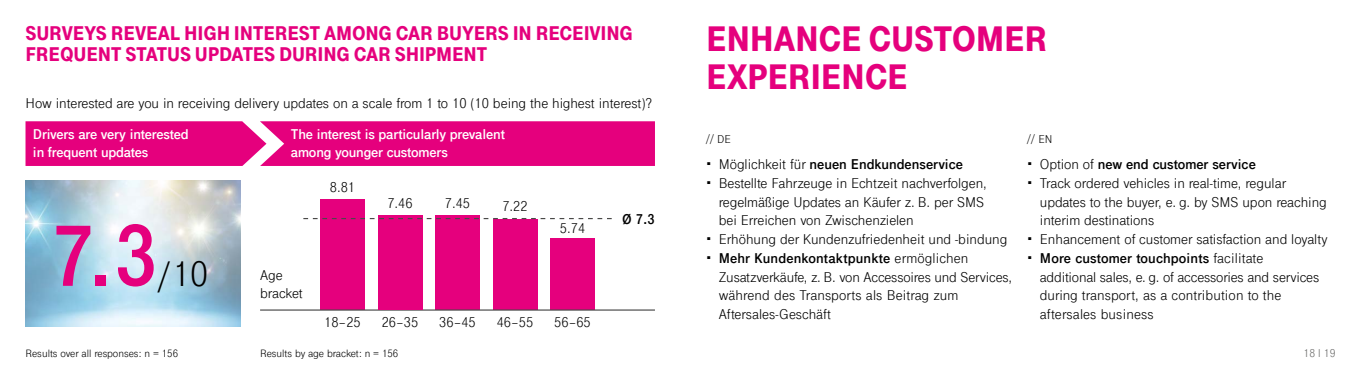
<style>
.page{position:relative;width:1361px;height:383px;background:#fff}
.page>*{position:absolute;margin:0;border:0;box-sizing:border-box;transform-origin:0 0}
.t1{font:700 90px "Tele Grotesk Next";color:#e5007d}
.t2{font:900 37.5px/37.5px "Tele Grotesk Next";letter-spacing:-.01em;color:#e5007d}
.t3{font:37.5px "Tele Grotesk Next";color:#000}
.t4{font:900 21px/21px "Tele Grotesk Next";letter-spacing:-.01em;color:#e5007d}
.t5{font:15px/18.8px "Tele Grotesk Next";color:#000}
.t6{font:700 15px/18.8px "Tele Grotesk Next";letter-spacing:-.01em;color:#fff}
.t7{font:700 15px "Tele Grotesk Next";color:#000}
.t8{font:12px "Tele Grotesk Next";color:#000}
.t9{font:12px "Tele Grotesk Next";color:#6a6a69}
.t10{font:11.25px "Tele Grotesk Next";letter-spacing:-.005em;color:#000}
.s1{font-weight:700}
</style>
<div class="page">
<img style="left:26px;top:181px;width:215px;height:146px">
<div style="left:26px;top:121px;width:629px;height:45px;background:#e5007d"></div>
<div style="left:320px;top:199px;width:45px;height:111px;background:#e5007d"></div>
<div style="left:435px;top:215px;width:45px;height:95px;background:#e5007d"></div>
<div style="left:493px;top:219px;width:44px;height:90px;background:#e5007d"></div>
<div style="left:550px;top:239px;width:45px;height:71px;background:#e5007d"></div>
<hr style="left:260px;top:309px;width:395px;height:1px;background:#494948">
<div style="left:378px;top:215px;width:44px;height:95px;background:#e5007d"></div>
<svg style="left:303px;top:218px;width:309px;height:1px"></svg>
<h3 class="t4" style="left:26px;top:23px;width:609px">SURVEYS REVEAL HIGH INTEREST AMONG CAR BUYERS IN RECEIVING<br>FREQUENT STATUS UPDATES DURING CAR SHIPMENT</h3>
<p class="t5" style="left:26px;top:94px;width:628px">How interested are you in receiving delivery updates on a scale from 1 to 10 (10 being the highest interest)?</p>
<p class="t6" style="left:33px;top:124px;width:157px">Drivers are very interested in frequent updates</p>
<p class="t6" style="left:291px;top:124px;width:216px">The interest is particularly prevalent among younger customers</p>
<h1 class="t1" style="left:51px;top:206px;width:109px">7.3</h1>
<h2 class="t3" style="left:158px;top:253px;width:51px">/10</h2>
<p class="t5" style="left:330px;top:178px;width:27px">8.81</p>
<p class="t5" style="left:387px;top:194px;width:27px">7.46</p>
<p class="t5" style="left:260px;top:265px;width:44px">Age bracket</p>
<p class="t5" style="left:324px;top:312px;width:38px">18–25</p>
<p class="t5" style="left:382px;top:312px;width:38px">26–35</p>
<p class="t10" style="left:26px;top:347px;width:154px">Results over all responses: n = 156</p>
<p class="t10" style="left:260px;top:347px;width:140px">Results by age bracket: n = 156</p>
<p class="t5" style="left:445px;top:194px;width:27px">7.45</p>
<p class="t5" style="left:439px;top:312px;width:38px">36–45</p>
<p class="t5" style="left:502px;top:196px;width:27px">7.22</p>
<p class="t5" style="left:497px;top:312px;width:38px">46–55</p>
<p class="t5" style="left:560px;top:218px;width:27px">5.74</p>
<p class="t5" style="left:554px;top:312px;width:38px">56–65</p>
<p class="t7" style="left:622px;top:210px;width:34px">Ø 7.3</p>
<h2 class="t2" style="left:706px;top:20px;width:343px">ENHANCE CUSTOMER<br>EXPERIENCE</h2>
<p class="t8" style="left:706px;top:132px;width:26px">// DE</p>
<p class="t8" style="left:1027px;top:132px;width:27px">// EN</p>
<p class="t5" style="left:719px;top:155px;width:295px">Möglichkeit für <span class="s1">neuen Endkundenservice </span>Bestellte Fahrzeuge in Echtzeit nachverfolgen, regelmäßige Updates an Käufer z. B. per SMS<br>bei Erreichen von Zwischenzielen<br>Erhöhung der Kundenzufriedenheit und -bindung <span class="s1">Mehr Kundenkontaktpunkte</span> ermöglichen Zusatzverkäufe, z. B. von Accessoires und Services, während des Transports als Beitrag zum Aftersales-Geschäft</p>
<p class="t5" style="left:1040px;top:155px;width:289px">Option of <span class="s1">new end customer service<br></span>Track ordered vehicles in real-time, regular updates to the buyer, e. g. by SMS upon reaching interim destinations<br>Enhancement of customer satisfaction and loyalty <span class="s1">More customer touchpoints</span> facilitate<br>additional sales, e. g. of accessories and services during transport, as a contribution to the aftersales business</p>
<p class="t9" style="left:1303px;top:346px;width:33px">18 l 19</p>
</div>
